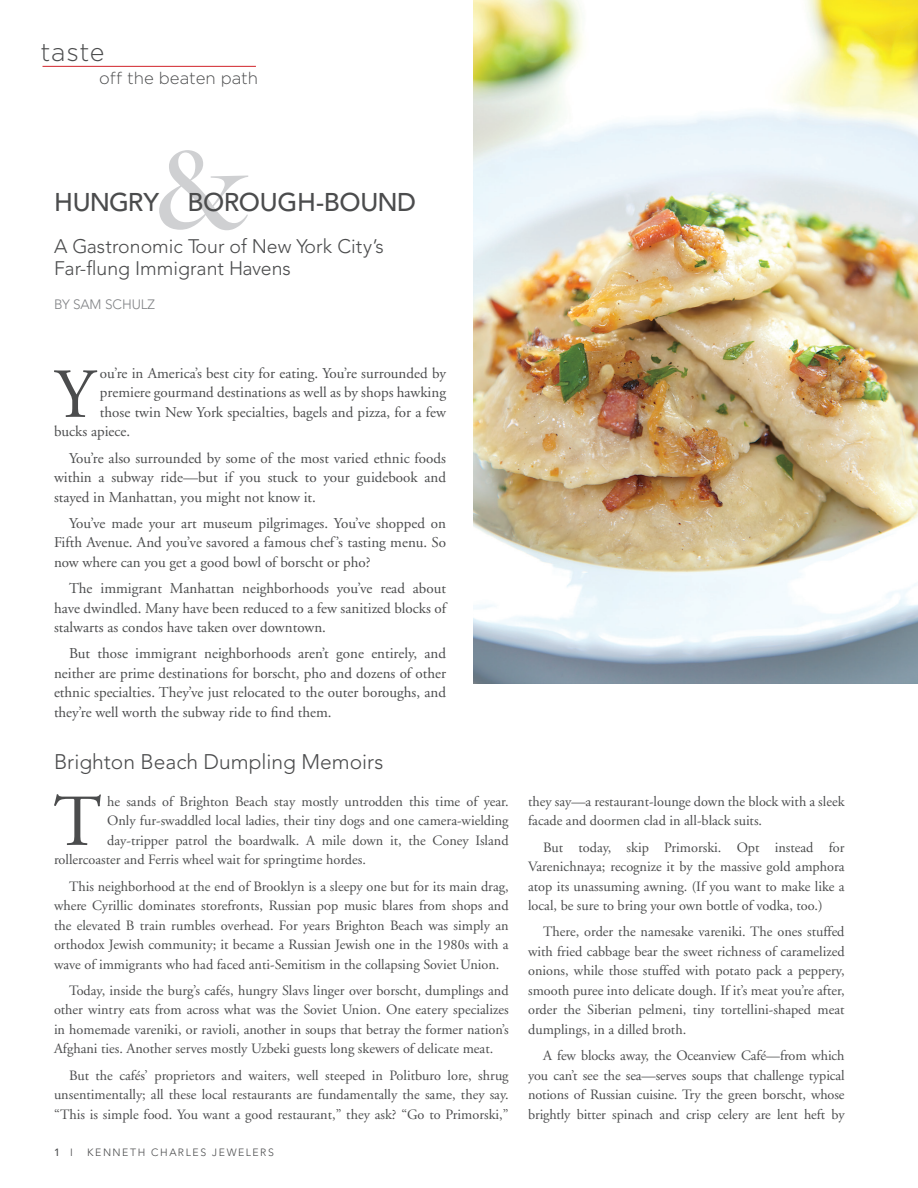
<style>
.page{position:relative;width:918px;height:1188px;background:#fff}
.page>*{position:absolute;margin:0;border:0;box-sizing:border-box;transform-origin:0 0}
.Default{font:500 107.55px "Big Caslon";color:#cfd0d2}
.article_body_copy_DR{font:73.05px "Adobe Garamond";color:#4b4c4d}
.article_body_copy_DR-2{font:70.2px "Adobe Garamond";color:#4b4c4d}
.Default-2{font:500 25.5px "Avenir";letter-spacing:-.015em;color:#4b4c4d}
.t1{font:300 25.05px "Gotham";letter-spacing:.025em;color:#4b4c4d}
.Default-3{font:300 21px "Avenir";color:#4b4c4d}
.Default-4{font:300 19.5px "Avenir";color:#4b4c4d}
.t2{font:300 16.8px "Gotham";color:#4b4c4d}
.article_body_copy{font:15px/19.5px "Adobe Garamond";color:#4b4c4d;text-align:justify}
.article_body_copy_DR-3{font:15px "Adobe Garamond";color:#4b4c4d}
.article_body_copy-2{font:14.25px/19.5px "Adobe Garamond";color:#4b4c4d;text-align:justify}
.article_body_copy_DR-4{font:14.25px "Adobe Garamond";color:#4b4c4d}
.t3{font:300 13.5px "Avenir";letter-spacing:-.005em;color:#808285}
.t4{font:300 10.5px "Avenir";letter-spacing:.15em;color:#4b4c4d}
.t5{font:500 10.5px "Avenir";color:#4b4c4d}
.s1{font-weight:300}
</style>
<div class="page">
<hr style="left:43px;top:66px;width:213px;height:1px;background:#d1232a">
<img style="left:473px;top:0;width:445px;height:683px">
<p class="t1" style="left:40px;top:39px;width:66px">taste</p>
<p class="t2" style="left:99px;top:69px;width:161px">off the beaten path</p>
<p class="Default" style="left:154px;top:103px;width:93px">&amp;</p>
<p class="Default-4" style="left:54px;top:257px;width:238px">Far-flung Immigrant Havens</p>
<p class="t3" style="left:54px;top:296px;width:102px">BY SAM SCHULZ</p>
<p class="Default-2" style="left:54px;top:187px;width:364px">HUNGRY BOROUGH-BOUND</p>
<p class="Default-4" style="left:54px;top:235px;width:331px">A Gastronomic Tour of New York City’s</p>
<p class="article_body_copy_DR-2" style="left:54px;top:357px;width:42px">Y</p>
<p class="article_body_copy_DR-3" style="left:100px;top:365px;width:347px">ou’re in America’s best city for eating. You’re surrounded by</p>
<p class="article_body_copy_DR-3" style="left:100px;top:385px;width:348px">premiere gourmand destinations as well as by shops hawking</p>
<p class="article_body_copy_DR-3" style="left:100px;top:404px;width:348px">those twin New York specialties, bagels and pizza, for a few</p>
<p class="article_body_copy_DR-3" style="left:54px;top:424px;width:78px">bucks apiece.</p>
<p class="article_body_copy" style="left:54px;top:448px;width:394px;text-indent:15px">You’re also surrounded by some of the most varied ethnic foods within a subway ride—but if you stuck to your guidebook and stayed in Manhattan, you might not know it.</p>
<p class="article_body_copy" style="left:54px;top:514px;width:394px;text-indent:15px">You’ve made your art museum pilgrimages. You’ve shopped on Fifth Avenue. And you’ve savored a famous chef’s tasting menu. So now where can you get a good bowl of borscht or pho?</p>
<p class="article_body_copy" style="left:54px;top:579px;width:394px;text-indent:15px">The immigrant Manhattan neighborhoods you’ve read about have dwindled. Many have been reduced to a few sanitized blocks of stalwarts as condos have taken over downtown.</p>
<p class="article_body_copy" style="left:54px;top:644px;width:394px;text-indent:15px">But those immigrant neighborhoods aren’t gone entirely, and neither are prime destinations for borscht, pho and dozens of other ethnic specialties. They’ve just relocated to the outer boroughs, and they’re well worth the subway ride to find them.</p>
<p class="Default-3" style="left:54px;top:749px;width:331px">Brighton Beach Dumpling Memoirs</p>
<p class="article_body_copy_DR" style="left:53px;top:783px;width:50px">T</p>
<p class="article_body_copy_DR-4" style="left:107px;top:794px;width:403px">he sands of Brighton Beach stay mostly untrodden this time of year.</p>
<p class="article_body_copy_DR-4" style="left:107px;top:813px;width:403px">Only fur-swaddled local ladies, their tiny dogs and one camera-wielding</p>
<p class="article_body_copy_DR-4" style="left:107px;top:833px;width:403px">day-tripper patrol the boardwalk. A mile down it, the Coney Island</p>
<p class="article_body_copy_DR-4" style="left:54px;top:852px;width:313px">rollercoaster and Ferris wheel wait for springtime hordes.</p>
<p class="article_body_copy-2" style="left:54px;top:877px;width:456px;text-indent:15px">This neighborhood at the end of Brooklyn is a sleepy one but for its main drag, where Cyrillic dominates storefronts, Russian pop music blares from shops and the elevated B train rumbles overhead. For years Brighton Beach was simply an orthodox Jewish community; it became a Russian Jewish one in the 1980s with a wave of immigrants who had faced anti-Semitism in the collapsing Soviet Union.</p>
<p class="article_body_copy-2" style="left:54px;top:981px;width:456px;text-indent:15px">Today, inside the burg’s cafés, hungry Slavs linger over borscht, dumplings and other wintry eats from across what was the Soviet Union. One eatery specializes in homemade vareniki, or ravioli, another in soups that betray the former nation’s Afghani ties. Another serves mostly Uzbeki guests long skewers of delicate meat.</p>
<p class="article_body_copy-2" style="left:54px;top:1066px;width:456px;text-indent:15px">But the cafés’ proprietors and waiters, well steeped in Politburo lore, shrug unsentimentally; all these local restaurants are fundamentally the same, they say. “This is simple food. You want a good restaurant,” they ask? “Go to Primorski,”</p>
<p class="t5" style="left:54px;top:1146px;width:20px">1 <span class="s1">I</span></p>
<p class="t4" style="left:87px;top:1146px;width:188px">KENNETH CHARLES JEWELERS</p>
<p class="article_body_copy-2" style="left:528px;top:792px;width:318px">they say—a restaurant-lounge down the block with a sleek facade and doormen clad in all-black suits.</p>
<p class="article_body_copy-2" style="left:528px;top:838px;width:318px;text-indent:15px">But today, skip Primorski. Opt instead for Varenichnaya; recognize it by the massive gold amphora atop its unassuming awning. (If you want to make like a local, be sure to bring your own bottle of vodka, too.)</p>
<p class="article_body_copy-2" style="left:528px;top:922px;width:318px;text-indent:15px">There, order the namesake vareniki. The ones stuffed with fried cabbage bear the sweet richness of caramelized onions, while those stuffed with potato pack a peppery, smooth puree into delicate dough. If it’s meat you’re after, order the Siberian pelmeni, tiny tortellini-shaped meat dumplings, in a dilled broth.</p>
<p class="article_body_copy-2" style="left:528px;top:1046px;width:318px;text-indent:15px">A few blocks away, the Oceanview Café—from which you can’t see the sea—serves soups that challenge typical notions of Russian cuisine. Try the green borscht, whose brightly bitter spinach and crisp celery are lent heft by</p>
</div>
